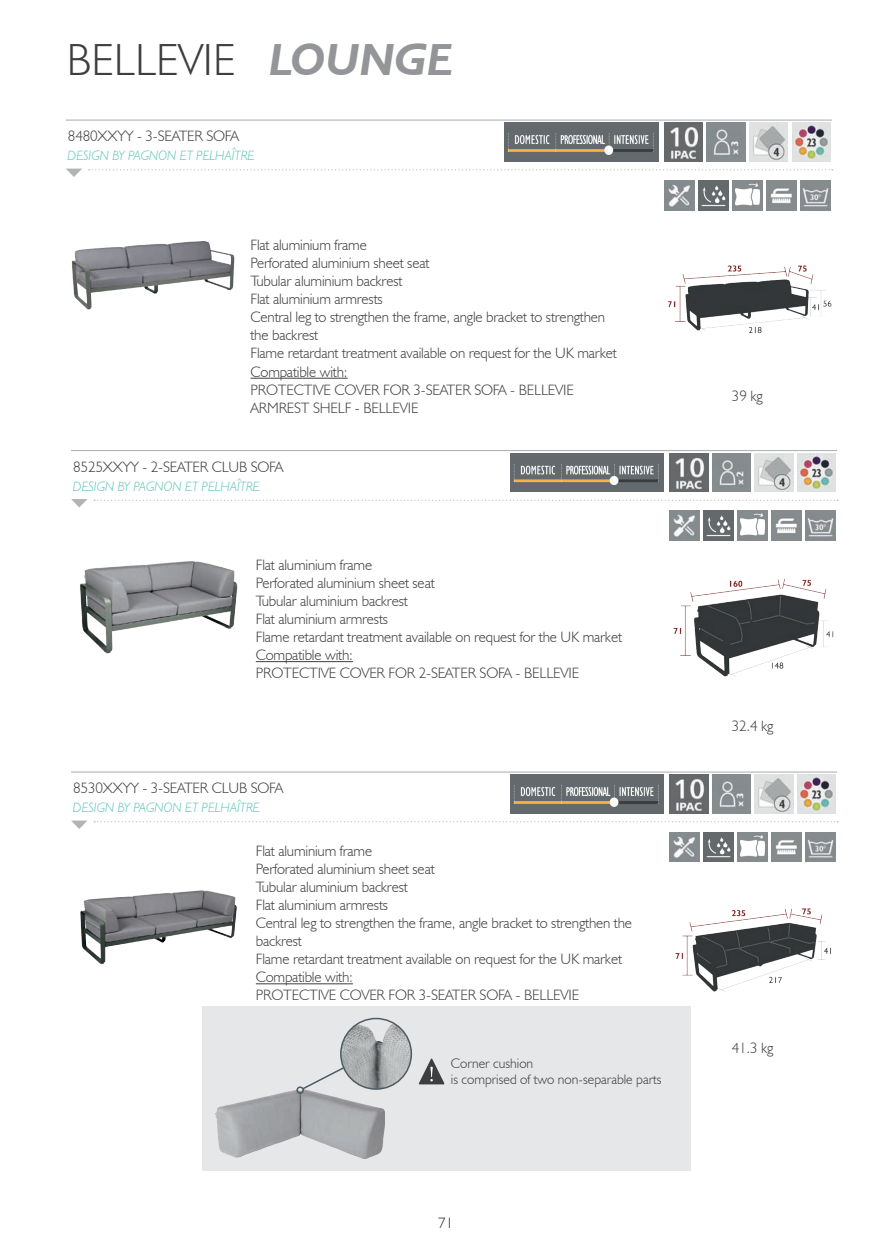
<style>
.page{position:relative;width:893px;height:1251px;background:#fff}
.page>*{position:absolute;margin:0;border:0;box-sizing:border-box;transform-origin:0 0}
.t1{font:300 45px "Humanist 521 BT";color:#3e3e3f}
.t2{font:300 15px/18px "Humanist 521 BT";letter-spacing:-.01em;color:#3e3e3f}
.t3{font:300 15px "Humanist 521 BT";color:#231f20}
.t4{font:300 13.8px/16.5px "Humanist 521 BT";color:#3e3e3f}
.t5{font:italic 300 13.5px "Humanist 521 BT";color:#5fc5ba}
.s1{font-weight:700;font-style:italic;color:#939598}
</style>
<div class="page">
<svg style="left:94px;top:821px;width:744px;height:1px"></svg>
<hr style="left:71px;top:771px;width:766px;height:1px;background:#b2b3b7">
<img style="left:80px;top:890px;width:157px;height:75px">
<hr style="left:256px;top:983px;width:97px;height:1px;background:#3e3e3f">
<img style="left:670px;top:832px;width:29px;height:29px">
<img style="left:704px;top:832px;width:29px;height:29px">
<img style="left:738px;top:832px;width:29px;height:29px">
<img style="left:772px;top:832px;width:29px;height:29px">
<img style="left:806px;top:832px;width:30px;height:29px">
<img style="left:510px;top:774px;width:153px;height:39px">
<img style="left:670px;top:774px;width:38px;height:39px">
<img style="left:712px;top:774px;width:38px;height:39px">
<img style="left:755px;top:774px;width:38px;height:39px">
<img style="left:797px;top:774px;width:39px;height:39px">
<img style="left:675px;top:908px;width:156px;height:84px">
<svg style="left:71px;top:820px;width:16px;height:8px"></svg>
<svg style="left:94px;top:499px;width:744px;height:1px"></svg>
<hr style="left:71px;top:450px;width:766px;height:1px;background:#b2b3b7">
<img style="left:80px;top:561px;width:158px;height:93px">
<hr style="left:256px;top:661px;width:97px;height:1px;background:#3e3e3f">
<img style="left:670px;top:510px;width:29px;height:30px">
<img style="left:704px;top:510px;width:29px;height:30px">
<img style="left:738px;top:510px;width:29px;height:30px">
<img style="left:772px;top:510px;width:29px;height:30px">
<img style="left:806px;top:510px;width:30px;height:30px">
<img style="left:510px;top:453px;width:153px;height:38px">
<img style="left:670px;top:453px;width:38px;height:38px">
<img style="left:712px;top:453px;width:38px;height:38px">
<img style="left:755px;top:453px;width:38px;height:38px">
<img style="left:797px;top:453px;width:39px;height:38px">
<img style="left:673px;top:579px;width:161px;height:98px">
<svg style="left:71px;top:499px;width:16px;height:8px"></svg>
<div style="left:202px;top:1005px;width:489px;height:165px;background:#e6e7e9"></div>
<img style="left:216px;top:1089px;width:169px;height:69px">
<svg style="left:419px;top:1058px;width:26px;height:26px"></svg>
<img style="left:341px;top:1018px;width:70px;height:70px;border-radius:35px">
<div style="left:340px;top:1017px;width:72px;height:72px;border:2px solid #4c5c65;border-radius:50%"></div>
<svg style="left:303px;top:1065px;width:43px;height:25px"></svg>
<div style="left:296px;top:1086px;width:8px;height:7px;border:2px solid #4c5c65;border-radius:50%"></div>
<svg style="left:89px;top:169px;width:744px;height:1px"></svg>
<hr style="left:66px;top:119px;width:766px;height:2px;background:#b2b3b7">
<img style="left:71px;top:241px;width:164px;height:69px">
<hr style="left:250px;top:378px;width:98px;height:1px;background:#3e3e3f">
<img style="left:664px;top:180px;width:30px;height:30px">
<img style="left:698px;top:180px;width:30px;height:30px">
<img style="left:732px;top:180px;width:30px;height:30px">
<img style="left:766px;top:180px;width:30px;height:30px">
<img style="left:800px;top:180px;width:30px;height:30px">
<img style="left:505px;top:123px;width:153px;height:38px">
<img style="left:664px;top:123px;width:39px;height:38px">
<img style="left:707px;top:123px;width:38px;height:38px">
<img style="left:749px;top:123px;width:39px;height:38px">
<img style="left:792px;top:123px;width:38px;height:38px">
<img style="left:667px;top:265px;width:165px;height:69px">
<svg style="left:66px;top:168px;width:16px;height:9px"></svg>
<h1 class="t1" style="left:67px;top:32px;width:388px">BELLEVIE <span class="s1">LOUNGE</span></h1>
<p class="t2" style="left:68px;top:127px;width:172px">8480XXYY - 3-SEATER SOFA</p>
<p class="t5" style="left:68px;top:147px;width:188px">DESIGN BY PAGNON ET PELHAÎTRE</p>
<p class="t2" style="left:250px;top:236px;width:368px">Flat aluminium frame<br>Perforated aluminium sheet seat<br>Tubular aluminium backrest<br>Flat aluminium armrests<br>Central leg to strengthen the frame, angle bracket to strengthen the backrest<br>Flame retardant treatment available on request for the UK market Compatible with:<br>PROTECTIVE COVER FOR 3-SEATER SOFA - BELLEVIE ARMREST SHELF - BELLEVIE</p>
<p class="t2" style="left:73px;top:457px;width:211px">8525XXYY - 2-SEATER CLUB SOFA</p>
<p class="t5" style="left:73px;top:477px;width:188px">DESIGN BY PAGNON ET PELHAÎTRE</p>
<p class="t2" style="left:256px;top:555px;width:368px">Flat aluminium frame<br>Perforated aluminium sheet seat<br>Tubular aluminium backrest<br>Flat aluminium armrests<br>Flame retardant treatment available on request for the UK market Compatible with:<br>PROTECTIVE COVER FOR 2-SEATER SOFA - BELLEVIE</p>
<p class="t2" style="left:73px;top:778px;width:211px">8530XXYY - 3-SEATER CLUB SOFA</p>
<p class="t5" style="left:73px;top:799px;width:188px">DESIGN BY PAGNON ET PELHAÎTRE</p>
<p class="t2" style="left:256px;top:841px;width:378px">Flat aluminium frame<br>Perforated aluminium sheet seat<br>Tubular aluminium backrest<br>Flat aluminium armrests<br>Central leg to strengthen the frame, angle bracket to strengthen the backrest<br>Flame retardant treatment available on request for the UK market Compatible with:<br>PROTECTIVE COVER FOR 3-SEATER SOFA - BELLEVIE</p>
<p class="t4" style="left:451px;top:1054px;width:212px">Corner cushion<br>is comprised of two non-separable parts</p>
<p class="t3" style="left:438px;top:1213px;width:17px">71</p>
<p class="t2" style="left:732px;top:386px;width:32px">39 kg</p>
<p class="t2" style="left:732px;top:716px;width:43px">32.4 kg</p>
<p class="t2" style="left:732px;top:1038px;width:43px">41.3 kg</p>
</div>
